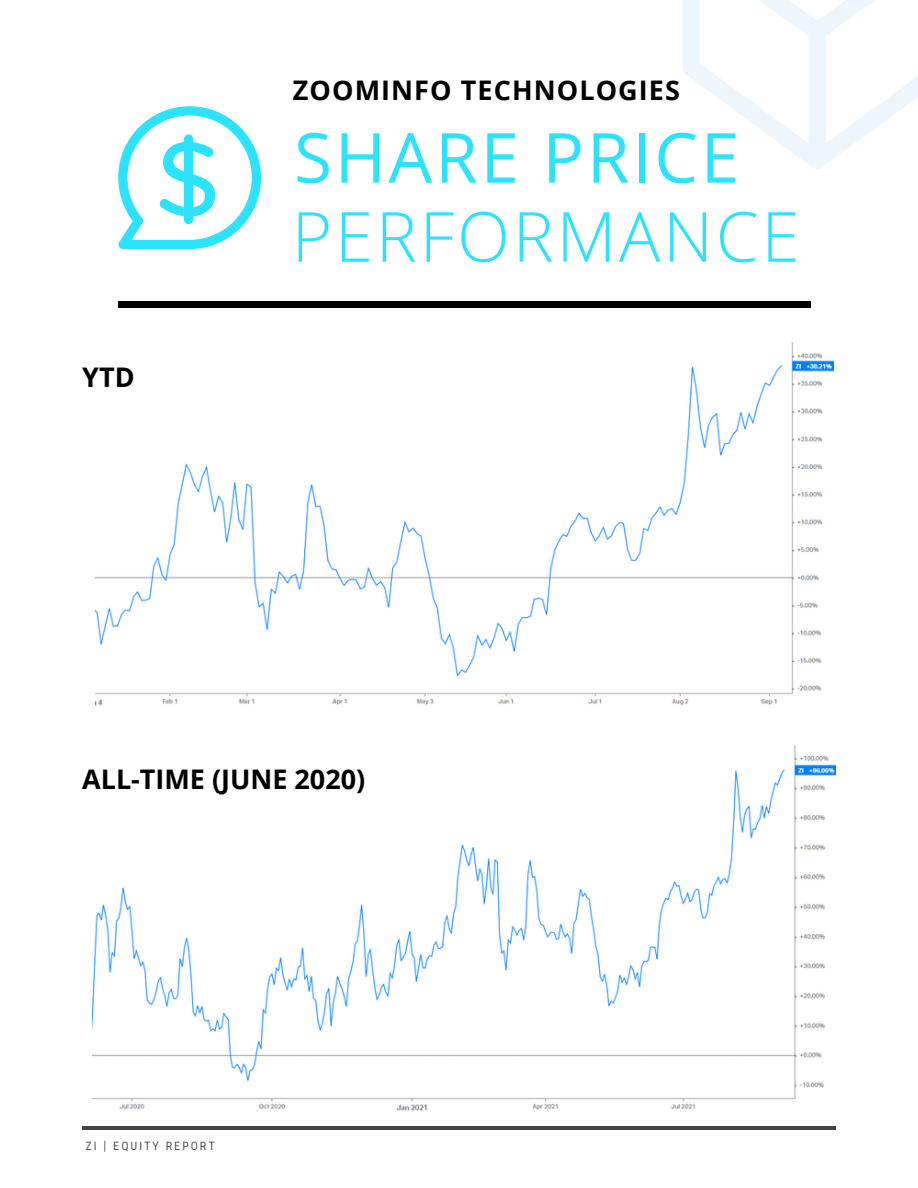
<style>
.page{position:relative;width:918px;height:1188px;background:#fff}
.page>*{position:absolute;margin:0;border:0;box-sizing:border-box;transform-origin:0 0}
.t1{font:300 69.15px "Open Sans";letter-spacing:.04em;color:#2be2ff}
.t2{font:69.15px "Open Sans";letter-spacing:.04em;color:#2be2ff}
.t3{font:700 27px "Open Sans";letter-spacing:.04em;color:#000}
.t4{font:700 27px "Open Sans";color:#000}
.t5{font:12.45px "Gidole";letter-spacing:.15em;color:#444440}
</style>
<div class="page">
<hr style="left:82px;top:1126px;width:754px;height:3px;background:#444440">
<svg style="left:683px;top:0;width:235px;height:169px"></svg>
<svg style="left:118px;top:106px;width:143px;height:143px"></svg>
<div style="left:118px;top:301px;width:693px;height:6px;background:#000"></div>
<img style="left:95px;top:342px;width:738px;height:364px">
<img style="left:92px;top:745px;width:744px;height:366px">
<p class="t3" style="left:293px;top:72px;width:389px">ZOOMINFO TECHNOLOGIES</p>
<p class="t3" style="left:82px;top:358px;width:54px">YTD</p>
<h1 class="t2" style="left:294px;top:109px;width:447px">SHARE PRICE</h1>
<h1 class="t1" style="left:292px;top:188px;width:509px">PERFORMANCE</h1>
<p class="t4" style="left:82px;top:760px;width:285px">ALL-TIME (JUNE 2020)</p>
<p class="t5" style="left:85px;top:1139px;width:131px">ZI | EQUITY REPORT</p>
</div>
